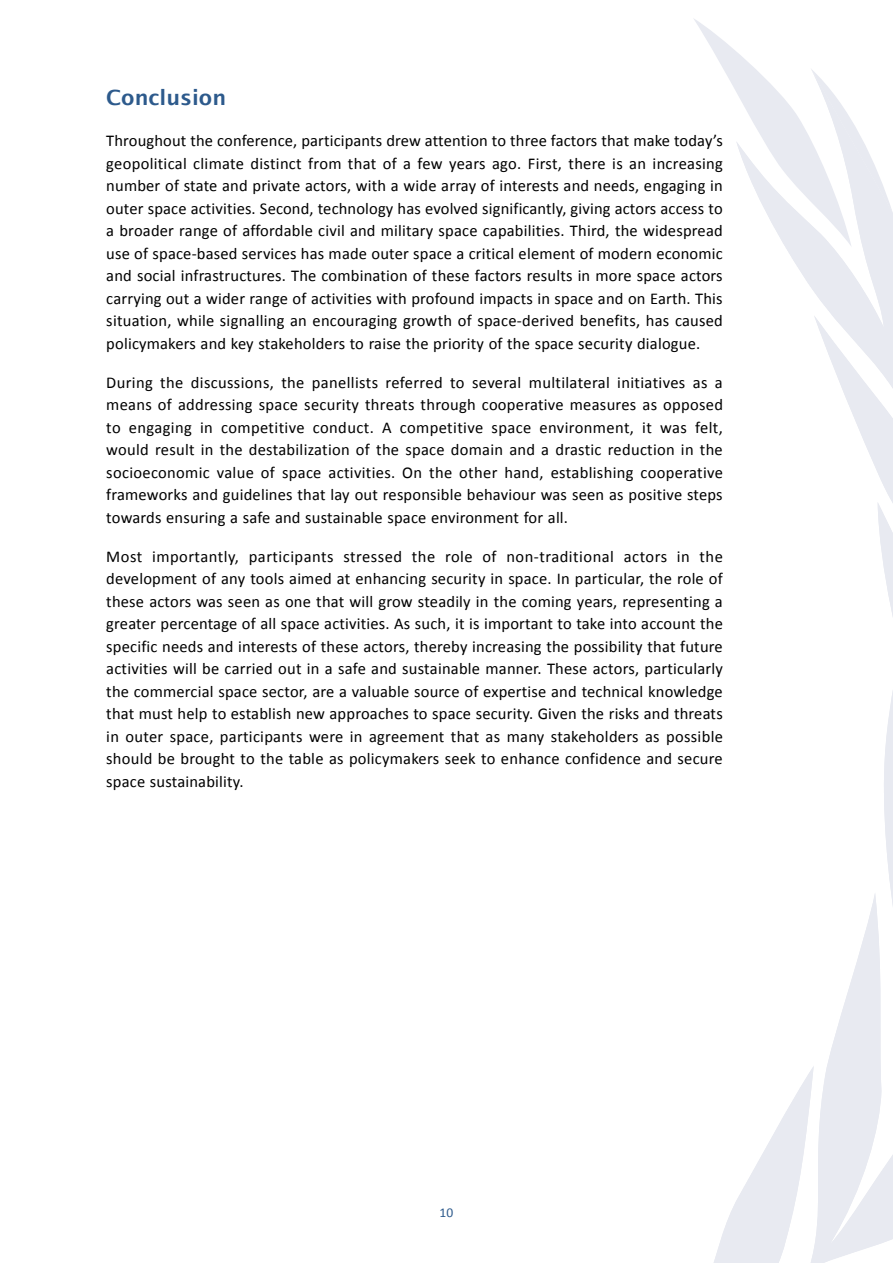
<style>
.page{position:relative;width:893px;height:1263px;background:#fff}
.page>*{position:absolute;margin:0;border:0;box-sizing:border-box;transform-origin:0 0}
.headline{font:600 21px "Lucida Sans";color:#2d5a8c}
.Resource_Para{font:16.5px/22.5px "Calibri";letter-spacing:.01em;color:#000;text-align:justify}
.t1{font:13.5px "Calibri";color:#2d5a8c}
</style>
<div class="page">
<svg style="left:694px;top:19px;width:199px;height:1244px"></svg>
<svg style="left:736px;top:68px;width:157px;height:367px"></svg>
<p class="headline" style="left:106px;top:86px;width:121px">Conclusion</p>
<p class="Resource_Para" style="left:106px;top:129px;width:618px">Throughout the conference, participants drew attention to three factors that make today’s geopolitical climate distinct from that of a few years ago. First, there is an increasing number of state and private actors, with a wide array of interests and needs, engaging in outer space activities. Second, technology has evolved significantly, giving actors access to a broader range of affordable civil and military space capabilities. Third, the widespread use of space-based services has made outer space a critical element of modern economic and social infrastructures. The combination of these factors results in more space actors carrying out a wider range of activities with profound impacts in space and on Earth. This situation, while signalling an encouraging growth of space-derived benefits, has caused policymakers and key stakeholders to raise the priority of the space security dialogue.</p>
<p class="Resource_Para" style="left:106px;top:371px;width:618px">During the discussions, the panellists referred to several multilateral initiatives as a means of addressing space security threats through cooperative measures as opposed to engaging in competitive conduct. A competitive space environment, it was felt, would result in the destabilization of the space domain and a drastic reduction in the socioeconomic value of space activities. On the other hand, establishing cooperative frameworks and guidelines that lay out responsible behaviour was seen as positive steps towards ensuring a safe and sustainable space environment for all.</p>
<p class="Resource_Para" style="left:106px;top:545px;width:618px">Most importantly, participants stressed the role of non-traditional actors in the development of any tools aimed at enhancing security in space. In particular, the role of these actors was seen as one that will grow steadily in the coming years, representing a greater percentage of all space activities. As such, it is important to take into account the specific needs and interests of these actors, thereby increasing the possibility that future activities will be carried out in a safe and sustainable manner. These actors, particularly the commercial space sector, are a valuable source of expertise and technical knowledge that must help to establish new approaches to space security. Given the risks and threats in outer space, participants were in agreement that as many stakeholders as possible should be brought to the table as policymakers seek to enhance confidence and secure space sustainability.</p>
<p class="t1" style="left:440px;top:1204px;width:15px">10</p>
</div>
